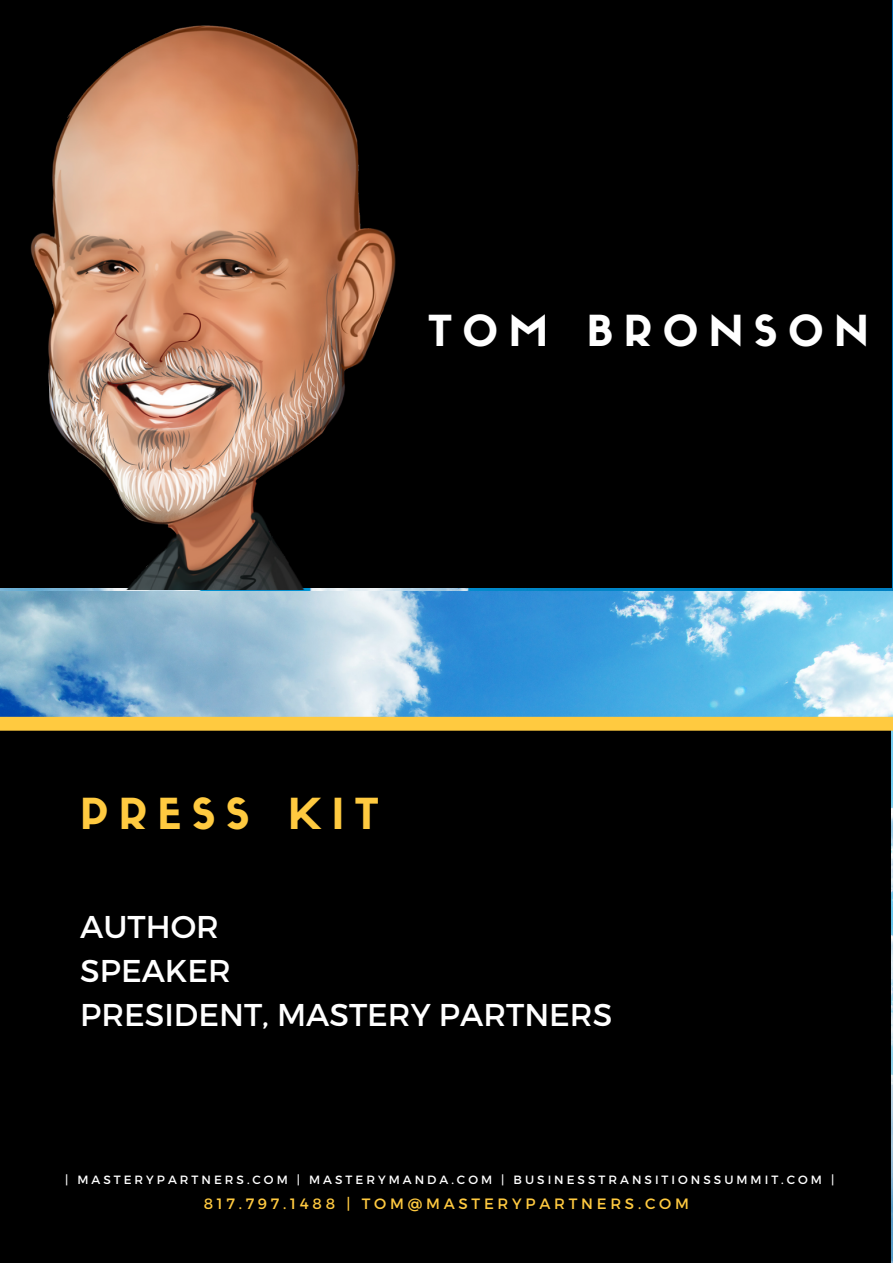
<style>
.page{position:relative;width:893px;height:1264px;background:#fff}
.page>*{position:absolute;margin:0;border:0;box-sizing:border-box;transform-origin:0 0}
.t1{font:42px "Sifonn Basic";letter-spacing:.25em;color:#fff}
.t2{font:42px "Sifonn Basic";letter-spacing:.25em;color:#ffca40}
.t3{font:31.5px/43.8px "Montserrat";color:#fff}
.t4{font:15px "Montserrat";letter-spacing:.25em;color:#ffca40}
.t5{font:12px "Montserrat";letter-spacing:.25em;color:#fff}
</style>
<div class="page">
<img style="left:0;top:591px;width:892px;height:493px">
<div style="left:0;top:723px;width:890px;height:539px;background:#000"></div>
<div style="left:0;top:0;width:892px;height:587px;background:#000"></div>
<svg style="left:0;top:716px;width:892px;height:14px"></svg>
<img style="left:0;top:25px;width:426px;height:564px">
<h1 class="t1" style="left:428px;top:314px;width:442px">TOM BRONSON</h1>
<h1 class="t2" style="left:80px;top:797px;width:300px">PRESS KIT</h1>
<h2 class="t3" style="left:80px;top:903px;width:533px">AUTHOR<br>SPEAKER<br>PRESIDENT, MASTERY PARTNERS</h2>
<p class="t5" style="left:65px;top:1171px;width:770px">| MASTERYPARTNERS.COM | MASTERYMANDA.COM | BUSINESSTRANSITIONSSUMMIT.COM |</p>
<p class="t4" style="left:204px;top:1193px;width:487px">817.797.1488 | TOM@MASTERYPARTNERS.COM</p>
</div>
